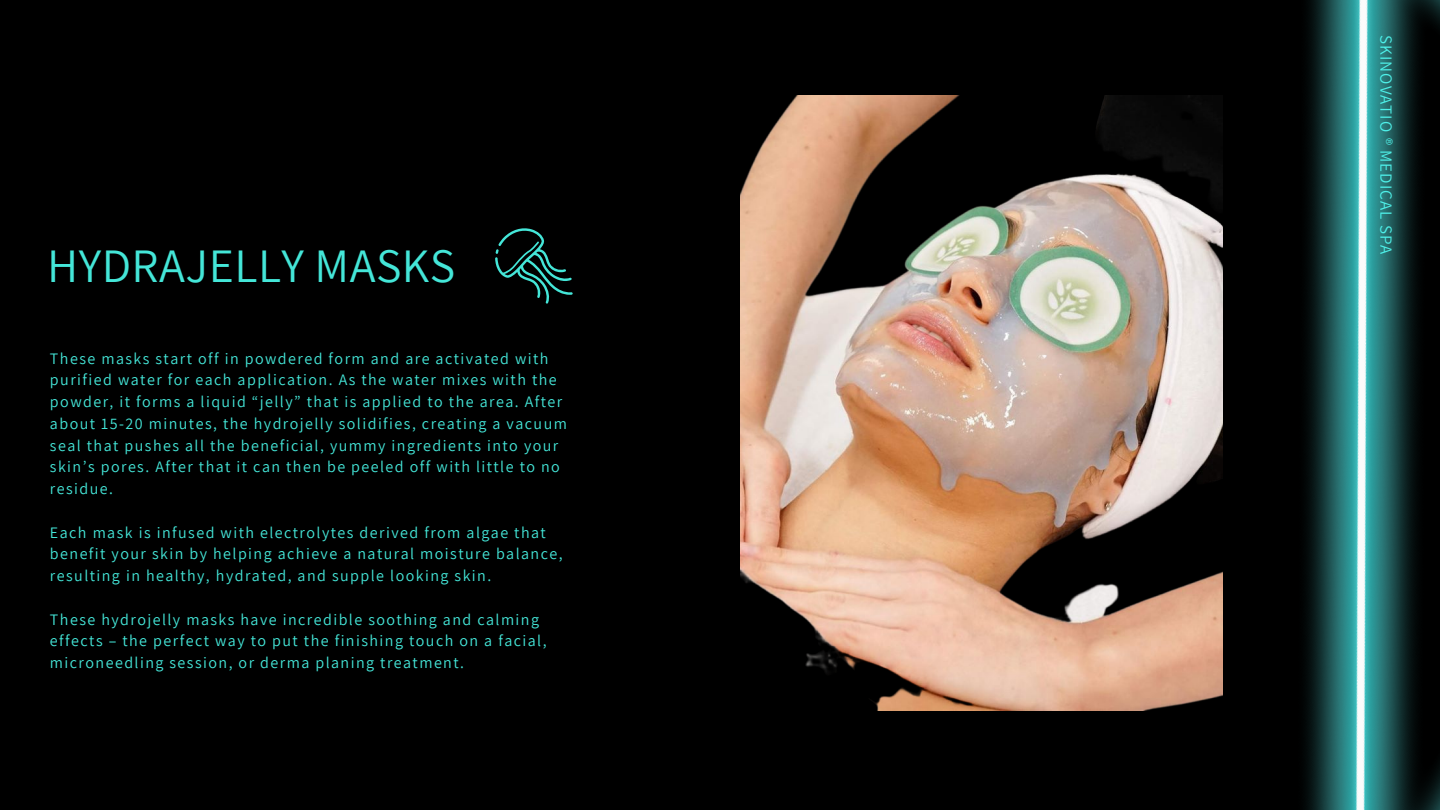
<style>
.page{position:relative;width:1440px;height:810px;background:#000}
.page>*{position:absolute;margin:0;border:0;box-sizing:border-box;transform-origin:0 0}
.t1{font:48px "Assistant";letter-spacing:.01em;color:#44e6d8}
.t2{font:17px "Assistant";letter-spacing:.06em;color:#44e6d8}
.t3{font:16px/21.8px "Assistant";letter-spacing:.09em;color:#44e6d8}
</style>
<div class="page">
<svg style="left:495px;top:228px;width:78px;height:76px"></svg>
<img style="left:740px;top:0;width:700px;height:810px">
<h1 class="t1" style="left:47px;top:233px;width:410px">HYDRAJELLY MASKS</h1>
<p class="t3" style="left:50px;top:347px;width:518px">These masks start off in powdered form and are activated with purified water for each application. As the water mixes with the powder, it forms a liquid “jelly” that is applied to the area. After about 15-20 minutes, the hydrojelly solidifies, creating a vacuum seal that pushes all the beneficial, yummy ingredients into your skin’s pores. After that it can then be peeled off with little to no residue.</p>
<p class="t3" style="left:50px;top:521px;width:514px">Each mask is infused with electrolytes derived from algae that benefit your skin by helping achieve a natural moisture balance, resulting in healthy, hydrated, and supple looking skin.</p>
<p class="t3" style="left:50px;top:608px;width:498px">These hydrojelly masks have incredible soothing and calming effects – the perfect way to put the finishing touch on a facial, microneedling session, or derma planing treatment.</p>
<p class="t2" style="left:1398px;top:35px;width:221px;rotate:90deg">SKINOVATIO ® MEDICAL SPA</p>
</div>
